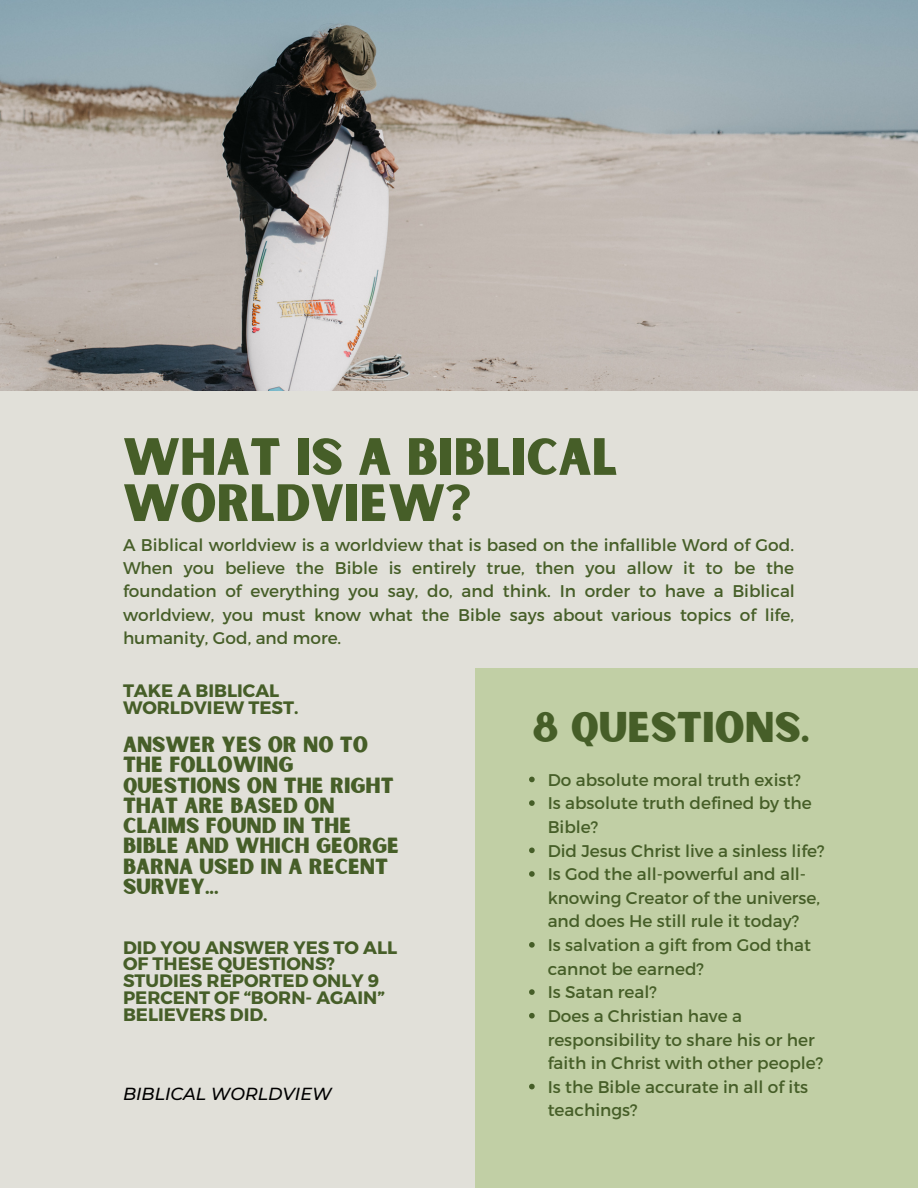
<style>
.page{position:relative;width:918px;height:1188px;background:#e1e0d9}
.page>*{position:absolute;margin:0;border:0;box-sizing:border-box;transform-origin:0 0}
.t1{font:50.1px/46.2px "Sunborn Sans One";color:#465e28}
.t2{font:41.1px "Sunborn Sans One";color:#465e28}
.t3{font:21px/20.2px "Sunborn Sans One";color:#465e28}
.t4{font:700 18px/16.8px "Montserrat";color:#465e28}
.t5{font:italic 500 17.4px "Montserrat";color:#000}
.t6{font:16.95px/23.7px "Montserrat";color:#465e28}
</style>
<div class="page">
<img style="left:0;top:0;width:918px;height:390px">
<div style="left:475px;top:669px;width:443px;height:519px;background:#c1cfa5"></div>
<svg style="left:529px;top:777px;width:6px;height:5px"></svg>
<svg style="left:529px;top:800px;width:6px;height:6px"></svg>
<svg style="left:529px;top:848px;width:6px;height:5px"></svg>
<svg style="left:529px;top:871px;width:6px;height:6px"></svg>
<svg style="left:529px;top:942px;width:6px;height:6px"></svg>
<svg style="left:529px;top:989px;width:6px;height:6px"></svg>
<svg style="left:529px;top:1013px;width:6px;height:6px"></svg>
<svg style="left:529px;top:1084px;width:6px;height:5px"></svg>
<p class="t1" style="left:123px;top:437px;width:496px">WHAT IS A BIBLICAL<br>WORLDVIEW?</p>
<p class="t6" style="left:123px;top:532px;width:673px;line-height:23.2px;text-align:justify">A Biblical worldview is a worldview that is based on the infallible Word of God.<br>When you believe the Bible is entirely true, then you allow it to be the foundation of everything you say, do, and think. In order to have a Biblical worldview, you must know what the Bible says about various topics of life, humanity, God, and more.</p>
<p class="t4" style="left:123px;top:681px;width:177px">TAKE A BIBLICAL<br>WORLDVIEW TEST.</p>
<p class="t3" style="left:123px;top:736px;width:278px">ANSWER YES OR NO TO<br>THE FOLLOWING<br>QUESTIONS ON THE RIGHT<br>THAT ARE BASED ON<br>CLAIMS FOUND IN THE<br>BIBLE AND WHICH GEORGE<br>BARNA USED IN A RECENT<br>SURVEY...</p>
<p class="t4" style="left:123px;top:938px;width:276px">DID YOU ANSWER YES TO ALL<br>OF THESE QUESTIONS?<br>STUDIES REPORTED ONLY 9<br>PERCENT OF “BORN- AGAIN”<br>BELIEVERS DID.</p>
<p class="t5" style="left:123px;top:1083px;width:210px">BIBLICAL WORLDVIEW</p>
<p class="t2" style="left:532px;top:701px;width:279px">8 QUESTIONS.</p>
<p class="t6" style="left:548px;top:767px;width:255px">Do absolute moral truth exist?</p>
<p class="t6" style="left:548px;top:791px;width:266px">Is absolute truth defined by the<br>Bible?</p>
<p class="t6" style="left:548px;top:838px;width:278px">Did Jesus Christ live a sinless life?</p>
<p class="t6" style="left:548px;top:861px;width:274px">Is God the all-powerful and all&shy;knowing Creator of the universe, and does He still rule it today?</p>
<p class="t6" style="left:548px;top:932px;width:265px">Is salvation a gift from God that cannot be earned?</p>
<p class="t6" style="left:548px;top:980px;width:111px">Is Satan real?</p>
<p class="t6" style="left:548px;top:1003px;width:277px">Does a Christian have a responsibility to share his or her faith in Christ with other people?</p>
<p class="t6" style="left:548px;top:1074px;width:262px">Is the Bible accurate in all of its teachings?</p>
</div>
